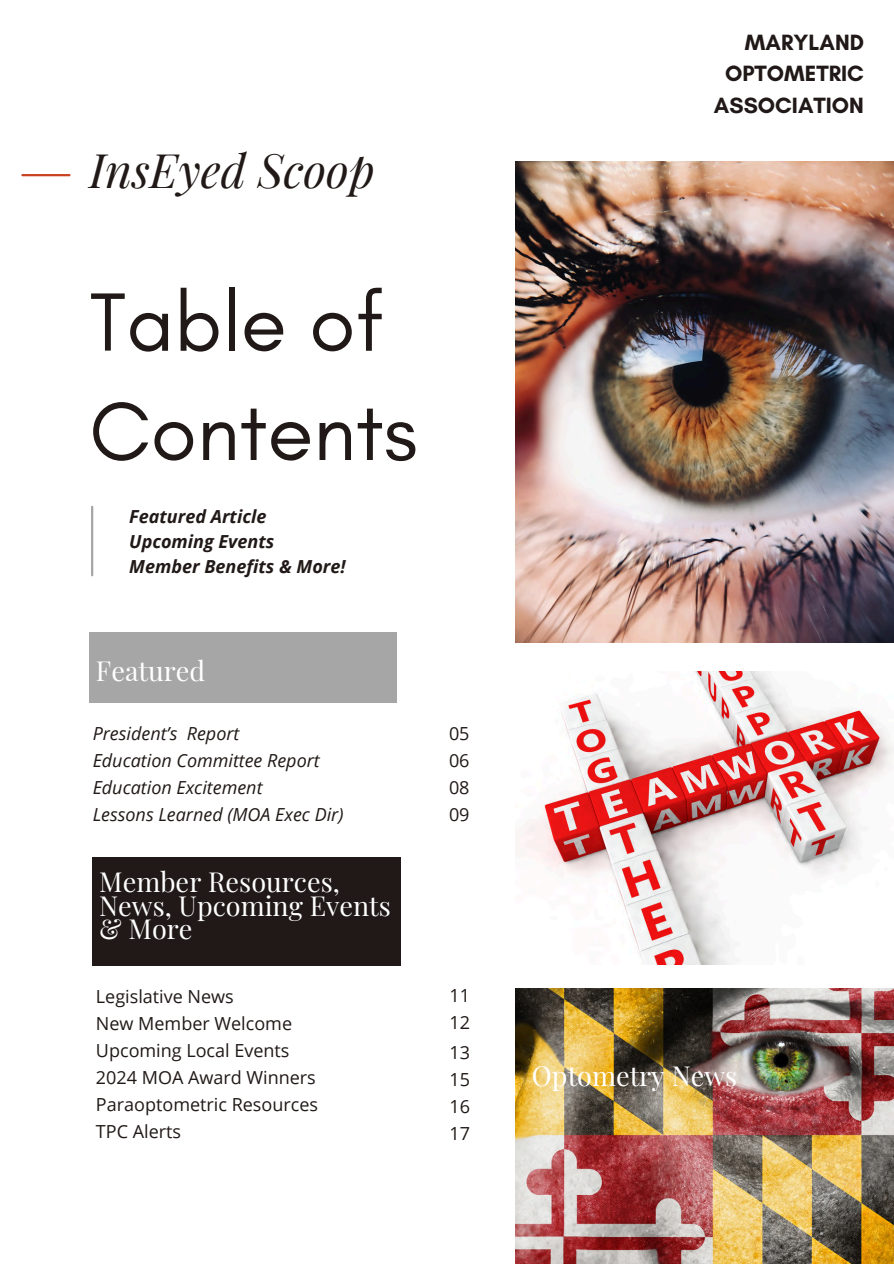
<style>
.page{position:relative;width:894px;height:1264px;background:#fff}
.page>*{position:absolute;margin:0;border:0;box-sizing:border-box;transform-origin:0 0}
.t1{font:84px/109.2px "Glacial Indifference";color:#201917}
.t2{font:italic 46.5px "Playfair Display";color:#201917}
.t3{font:27px/23.7px "Playfair Display";color:#fff}
.t4{font:700 22.5px/31.5px "Glacial Indifference";color:#201917;text-align:right}
.t5{font:18px "Open Sans";color:#201917}
.t6{font:italic 18px "Open Sans";color:#201917}
.t7{font:italic 700 18px/24.8px "Open Sans";color:#201917}
</style>
<div class="page">
<hr style="left:91px;top:507px;width:2px;height:68px;background:#a6a6a6">
<img style="left:515px;top:161px;width:378px;height:481px">
<img style="left:525px;top:671px;width:368px;height:293px">
<img style="left:515px;top:988px;width:378px;height:275px">
<div style="left:89px;top:632px;width:307px;height:71px;background:#a6a6a6"></div>
<div style="left:92px;top:857px;width:308px;height:108px;background:#201917"></div>
<hr style="left:22px;top:174px;width:47px;height:2px;background:#cb4222">
<h1 class="t2" style="left:89px;top:137px;width:287px">InsEyed Scoop</h1>
<h4 class="t1" style="left:89px;top:267px;width:329px">Table of<br>Contents</h4>
<h2 class="t7" style="left:129px;top:503px;width:218px">Featured Article<br>Upcoming Events<br>Member Benefits &amp; More!</h2>
<h5 class="t3" style="left:96px;top:657px;width:111px">Featured</h5>
<p class="t6" style="left:93px;top:720px;width:148px">President’s Report</p>
<p class="t6" style="left:93px;top:747px;width:228px">Education Committee Report</p>
<p class="t6" style="left:93px;top:774px;width:171px">Education Excitement</p>
<p class="t6" style="left:93px;top:801px;width:252px">Lessons Learned (MOA Exec Dir)</p>
<h3 class="t3" style="left:99px;top:869px;width:293px">Member Resources,<br>News, Upcoming Events &amp; More</h3>
<h3 class="t5" style="left:96px;top:983px;width:139px">Legislative News</h3>
<p class="t5" style="left:96px;top:1010px;width:198px">New Member Welcome</p>
<p class="t5" style="left:96px;top:1037px;width:195px">Upcoming Local Events</p>
<p class="t5" style="left:96px;top:1064px;width:221px">2024 MOA Award Winners</p>
<p class="t5" style="left:96px;top:1091px;width:223px">Paraoptometric Resources</p>
<p class="t5" style="left:96px;top:1118px;width:87px">TPC Alerts</p>
<p class="t5" style="left:449px;top:720px;width:22px">05</p>
<p class="t5" style="left:449px;top:747px;width:22px">06</p>
<p class="t5" style="left:449px;top:774px;width:22px">08</p>
<p class="t5" style="left:449px;top:801px;width:22px">09</p>
<p class="t5" style="left:449px;top:983px;width:22px">11</p>
<p class="t5" style="left:449px;top:1010px;width:22px">12</p>
<p class="t5" style="left:449px;top:1039px;width:22px">13</p>
<p class="t5" style="left:449px;top:1066px;width:22px">15</p>
<p class="t5" style="left:449px;top:1093px;width:22px">16</p>
<h3 class="t5" style="left:449px;top:1120px;width:22px">17</h3>
<p class="t4" style="left:713px;top:26px;width:151px">MARYLAND<br>OPTOMETRIC<br>ASSOCIATION</p>
<p class="t3" style="left:532px;top:1062px;width:207px">Optometry News</p>
</div>
